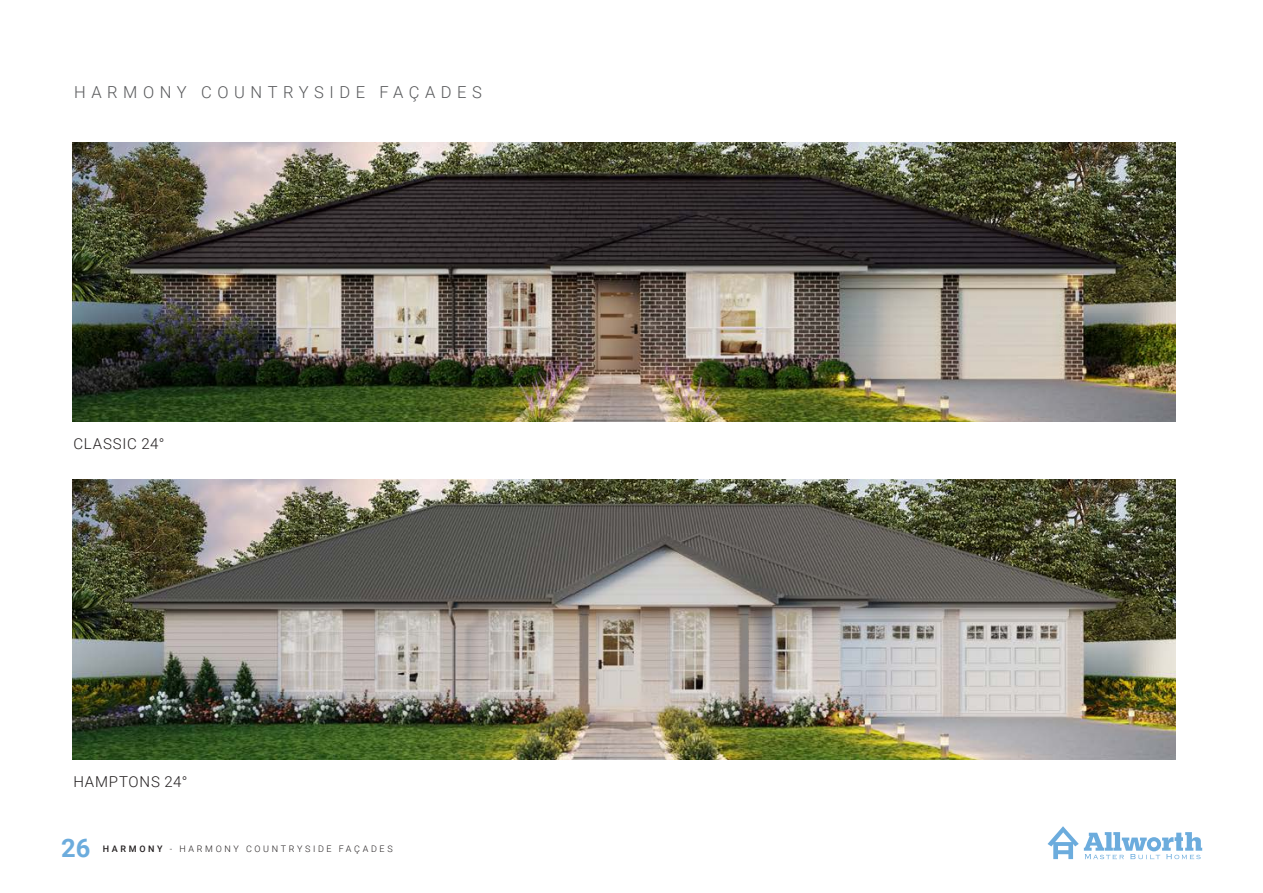
<style>
.page{position:relative;width:1263px;height:893px;background:#fff}
.page>*{position:absolute;margin:0;border:0;box-sizing:border-box;transform-origin:0 0}
.t1{font:700 25.5px "Roboto";color:#6cacdd}
.Range_Elevations{font:300 16.5px "Roboto";letter-spacing:.335em;color:#57585a}
.t2{font:300 15px "Roboto";letter-spacing:.055em;color:#231f20}
.t3{font:300 9px "Roboto";color:#231f20}
.t4{font:500 9px "Roboto";color:#231f20}
.s1{font-weight:500}
</style>
<div class="page">
<svg style="left:1047px;top:826px;width:155px;height:33px"></svg>
<img style="left:72px;top:142px;width:1104px;height:280px">
<img style="left:72px;top:480px;width:1104px;height:279px">
<p class="Range_Elevations" style="left:74px;top:81px;width:409px">HARMONY COUNTRYSIDE FAÇ ADES</p>
<p class="t2" style="left:73px;top:434px;width:93px">CLASSIC 24°</p>
<p class="t2" style="left:73px;top:771px;width:115px">HAMPTONS 24°</p>
<h1 class="t1" style="left:61px;top:830px;width:31px">26</h1>
<p class="t4" style="left:103px;top:843px;width:19px">H ARMON</p>
<p class="t3" style="left:157px;top:843px;width:32px"><span class="s1">Y</span>-HARMONY</p>
<p class="t3" style="left:246px;top:843px;width:9px">COUNTRYSIDE</p>
<p class="t3" style="left:339px;top:843px;width:33px">FAÇADES</p>
</div>
